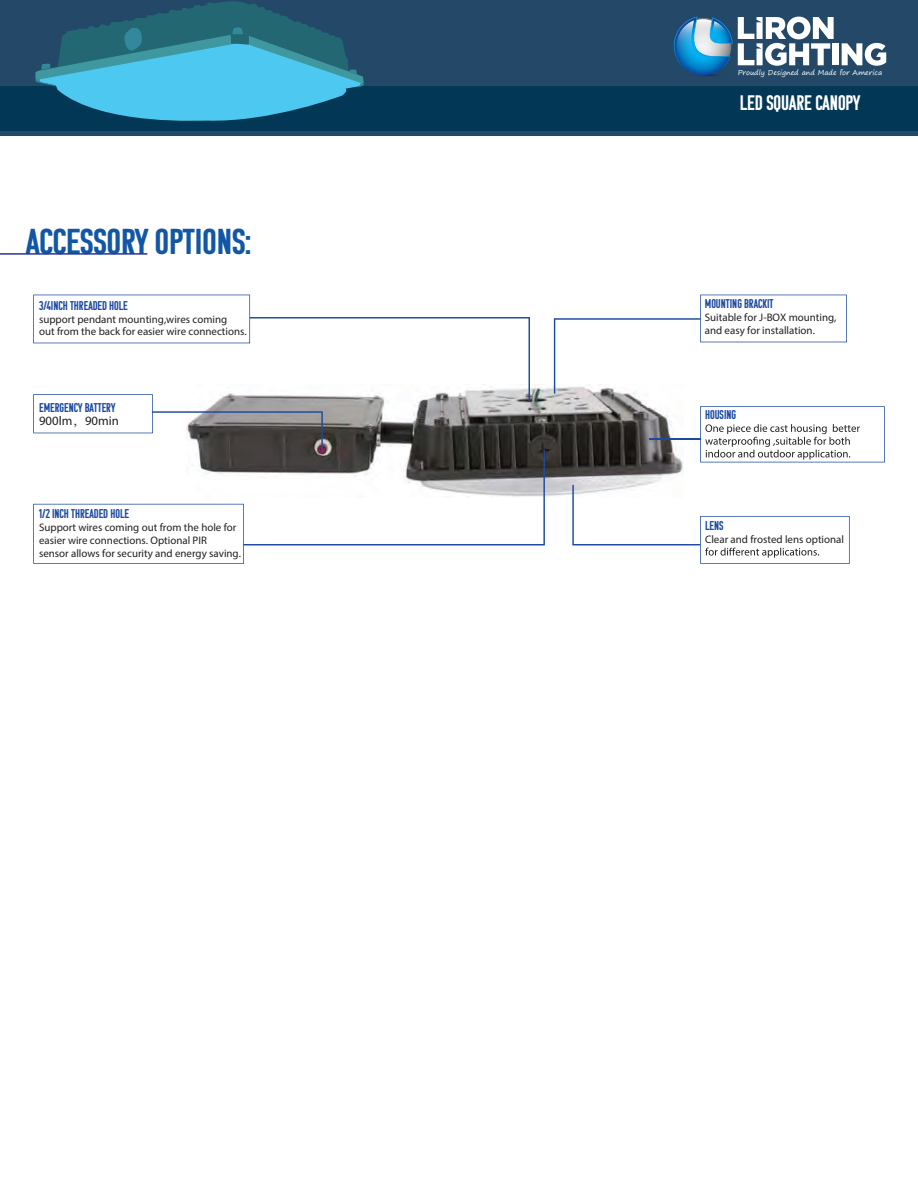
<style>
.page{position:relative;width:918px;height:1188px;background:#fff}
.page>*{position:absolute;margin:0;border:0;box-sizing:border-box;transform-origin:0 0}
.t1{font:36px "Komu B";color:#1157a4;scale:1.08 1}
.t2{font:21px "Komu B";color:#fff}
.t3{font:12.75px "Komu B";color:#1d4aa0}
.t4{font:12.75px "Myriad Pro";color:#211e1e}
.t5{font:10.95px/12.8px "Myriad Pro";color:#211e1e}
.t6{font:7.05px "Segoe Print";color:#fff}
.s1{font-family:"Adobe Song Std";font-weight:300}
</style>
<div class="page">
<hr style="left:0;top:253px;width:147px;height:2px;background:#2b3690">
<div style="left:0;top:0;width:918px;height:136px;background:#244968"></div>
<div style="left:832px;top:43px;width:6px;height:22px;background:#fff"></div>
<svg style="left:842px;top:43px;width:44px;height:23px"></svg>
<svg style="left:674px;top:17px;width:160px;height:59px"></svg>
<div style="left:0;top:86px;width:918px;height:45px;background:#023855"></div>
<svg style="left:35px;top:1px;width:329px;height:120px"></svg>
<img style="left:545px;top:384px;width:138px;height:113px">
<svg style="left:700px;top:406px;width:185px;height:56px"></svg>
<svg style="left:33px;top:295px;width:512px;height:269px"></svg>
<svg style="left:554px;top:295px;width:293px;height:99px"></svg>
<svg style="left:572px;top:485px;width:278px;height:79px"></svg>
<hr style="left:649px;top:439px;width:52px;height:1px;background:#1d4aa0">
<h1 class="t1" style="left:26px;top:222px;width:209px">ACCESSORY OPTIONS:</h1>
<p class="t3" style="left:39px;top:298px;width:90px">3/4INCH THREADED HOLE</p>
<p class="t5" style="left:39px;top:312px;width:209px">support pendant mounting,wires coming<br>out from the back for easier wire connections.</p>
<p class="t3" style="left:39px;top:401px;width:78px">EMERGENCY BATTERY</p>
<p class="t4" style="left:39px;top:413px;width:81px">900lm<span class="s1">，</span>90min</p>
<p class="t3" style="left:39px;top:507px;width:92px">1/2 INCH THREADED HOLE</p>
<p class="t5" style="left:39px;top:521px;width:203px">Support wires coming out from the hole for easier wire connections. Optional PIR<br>sensor allows for security and energy saving.</p>
<p class="t6" style="left:738px;top:67px;width:146px">Proudly Designed and Made for America</p>
<h2 class="t2" style="left:740px;top:91px;width:122px">LED SQUARE CANOPY</h2>
<p class="t3" style="left:705px;top:297px;width:70px">MOUNTING BRACKIT</p>
<p class="t5" style="left:705px;top:311px;width:133px">Suitable for J-BOX mounting, and easy for installation.</p>
<p class="t3" style="left:705px;top:408px;width:33px">HOUSING</p>
<p class="t3" style="left:705px;top:519px;width:20px">LENS</p>
<p class="t5" style="left:705px;top:533px;width:141px">Clear and frosted lens optional</p>
</div>
